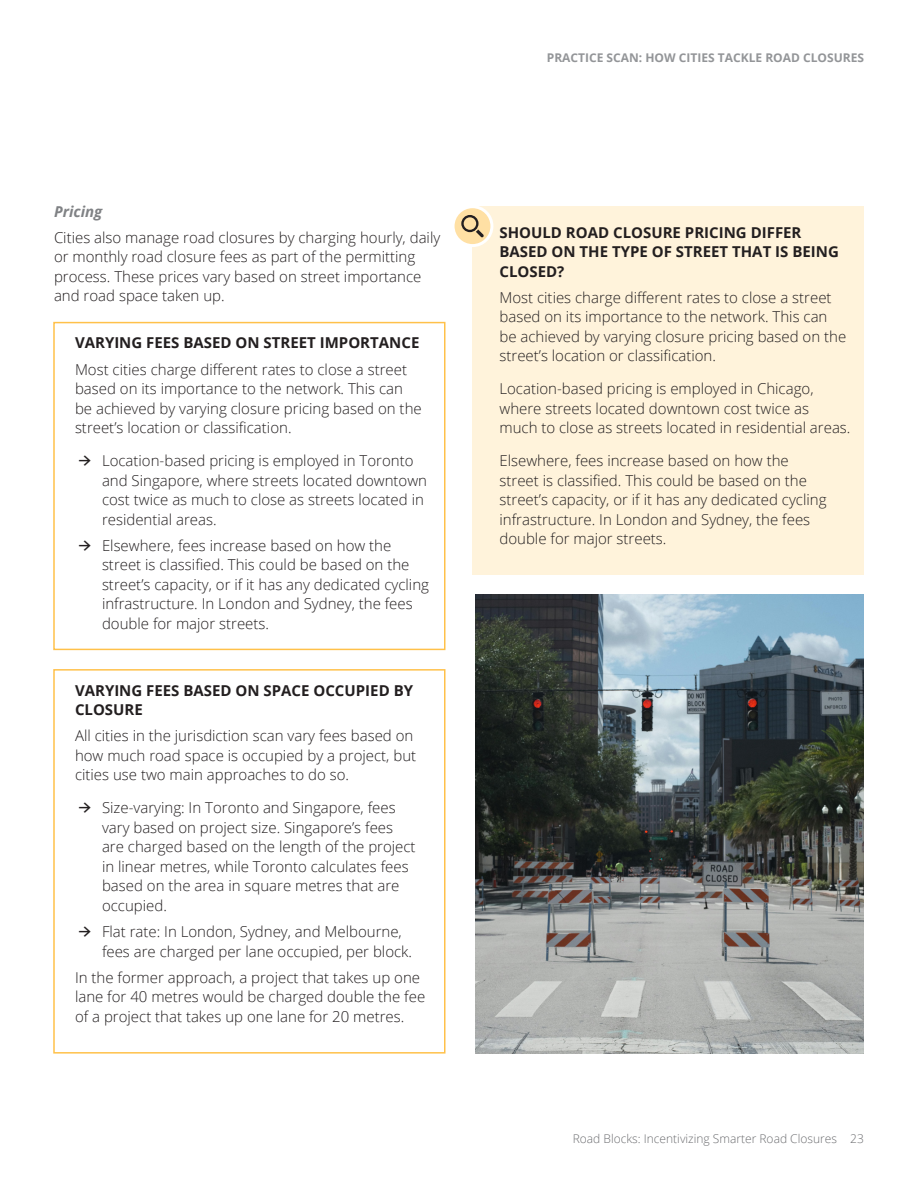
<style>
.page{position:relative;width:918px;height:1188px;background:#fff}
.page>*{position:absolute;margin:0;border:0;box-sizing:border-box;transform-origin:0 0}
.Body{font:300 15px/19.5px "Open Sans";color:#231f20}
.t1{font:700 15px/19.5px "Open Sans";color:#231f20}
.t2{font:italic 700 15px "Open Sans";color:#808285}
.t3{font:300 12px "Open Sans";color:#6c6d70}
.Page_number{font:700 12px "Open Sans";color:#939598}
.s1{font-family:"Calmetta";font-weight:400}
</style>
<div class="page">
<img style="left:476px;top:594px;width:388px;height:460px">
<div style="left:472px;top:206px;width:392px;height:369px;background:#fff3db"></div>
<div style="left:53px;top:669px;width:393px;height:385px;border:2px solid #ffc14a"></div>
<div style="left:53px;top:322px;width:393px;height:328px;border:2px solid #ffc14a"></div>
<svg style="left:453px;top:207px;width:39px;height:39px"></svg>
<div style="left:452px;top:205px;width:41px;height:42px;border:3px solid #fff;border-radius:50%"></div>
<svg style="left:461px;top:215px;width:23px;height:22px"></svg>
<p class="Page_number" style="left:547px;top:49px;width:319px">PRACTICE SCAN: HOW CITIES TACKLE ROAD CLOSURES</p>
<h4 class="t2" style="left:54px;top:201px;width:50px">Pricing</h4>
<p class="Body" style="left:54px;top:227px;width:388px">Cities also manage road closures by charging hourly, daily or monthly road closure fees as part of the permitting process. These prices vary based on street importance and road space taken up.</p>
<h3 class="t1" style="left:500px;top:222px;width:341px">SHOULD ROAD CLOSURE PRICING DIFFER<br>BASED ON THE TYPE OF STREET THAT IS BEING<br>CLOSED?</h3>
<p class="Body" style="left:500px;top:287px;width:348px">Most cities charge different rates to close a street based on its importance to the network. This can be achieved by varying closure pricing based on the street’s location or classification.</p>
<p class="Body" style="left:500px;top:379px;width:353px">Location-based pricing is employed in Chicago, where streets located downtown cost twice as much to close as streets located in residential areas.</p>
<p class="Body" style="left:500px;top:451px;width:329px">Elsewhere, fees increase based on how the street is classified. This could be based on the street’s capacity, or if it has any dedicated cycling infrastructure. In London and Sydney, the fees double for major streets.</p>
<h3 class="t1" style="left:75px;top:333px;width:346px">VARYING FEES BASED ON STREET IMPORTANCE</h3>
<p class="Body" style="left:75px;top:359px;width:348px">Most cities charge different rates to close a street based on its importance to the network. This can be achieved by varying closure pricing based on the street’s location or classification.</p>
<p class="Body" style="left:102px;top:450px;width:327px;text-indent:-27px"><span class="s1">→</span> Location-based pricing is employed in Toronto and Singapore, where streets located downtown cost twice as much to close as streets located in residential areas.</p>
<p class="Body" style="left:102px;top:535px;width:329px;text-indent:-27px"><span class="s1">→</span> Elsewhere, fees increase based on how the street is classified. This could be based on the street’s capacity, or if it has any dedicated cycling infrastructure. In London and Sydney, the fees double for major streets.</p>
<h3 class="t1" style="left:75px;top:680px;width:340px">VARYING FEES BASED ON SPACE OCCUPIED BY<br>CLOSURE</h3>
<p class="Body" style="left:75px;top:726px;width:343px">All cities in the jurisdiction scan vary fees based on how much road space is occupied by a project, but cities use two main approaches to do so.</p>
<p class="Body" style="left:102px;top:798px;width:315px;text-indent:-27px"><span class="s1">→</span> Size-varying: In Toronto and Singapore, fees vary based on project size. Singapore’s fees are charged based on the length of the project in linear metres, while Toronto calculates fees based on the area in square metres that are occupied.</p>
<p class="Body" style="left:102px;top:921px;width:312px;text-indent:-27px"><span class="s1">→</span> Flat rate: In London, Sydney, and Melbourne, fees are charged per lane occupied, per block.</p>
<p class="Body" style="left:75px;top:967px;width:352px">In the former approach, a project that takes up one lane for 40 metres would be charged double the fee of a project that takes up one lane for 20 metres.</p>
<p class="t3" style="left:573px;top:1131px;width:293px">Road Blocks: Incentivizing Smarter Road Closures 23</p>
</div>
